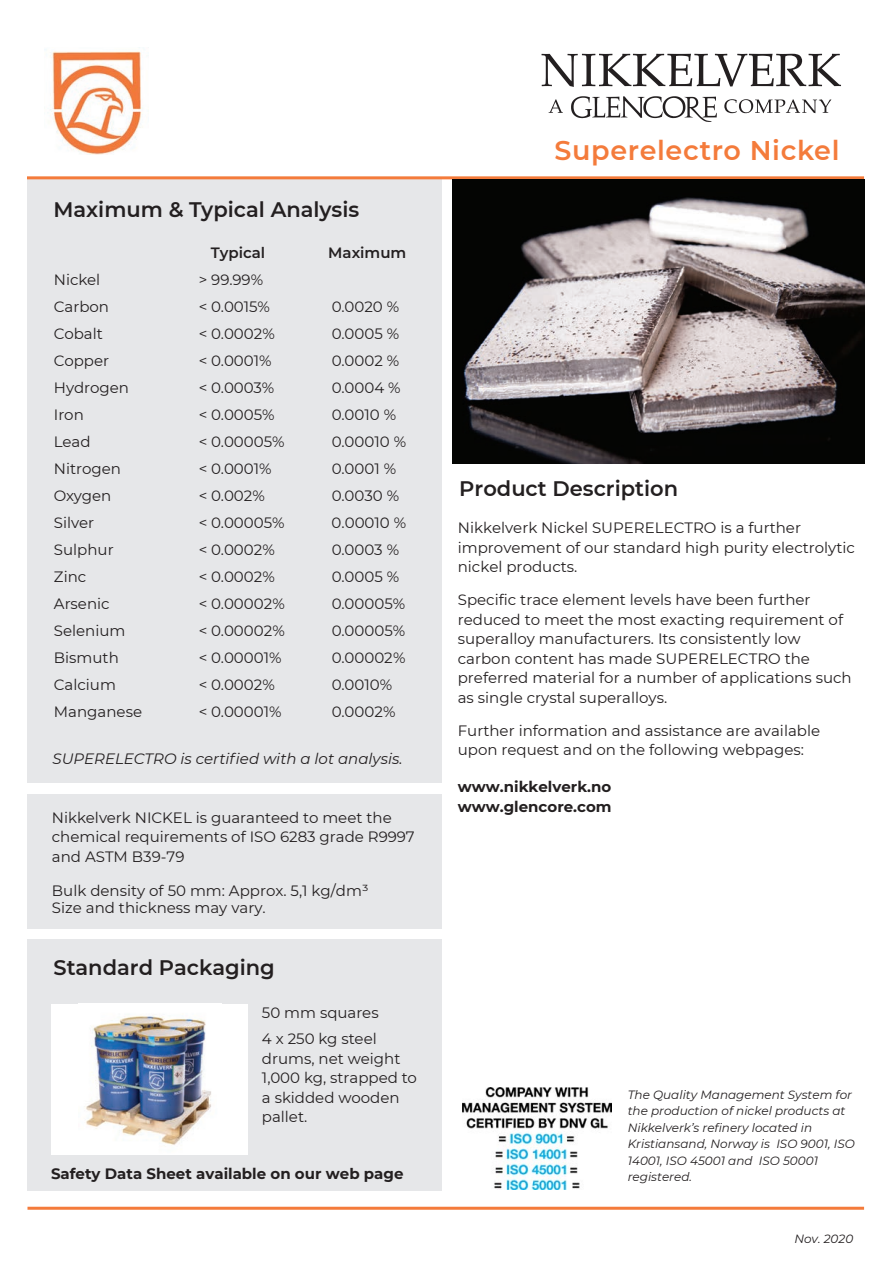
<style>
.page{position:relative;width:893px;height:1263px;background:#fff}
.page>*{position:absolute;margin:0;border:0;box-sizing:border-box;transform-origin:0 0}
.t1{font:600 27px "Montserrat";letter-spacing:.025em;color:#f47b3b}
.t2{font:600 21px "Montserrat";color:#231f20}
.t3{font:15px/19.5px "Montserrat";color:#231f20}
.t4{font:700 15px/19.5px "Montserrat";color:#231f20}
.t5{font:italic 15px "Montserrat";color:#231f20}
.t6{font:600 15px "Montserrat";color:#231f20}
.t7{font:italic 12px/16.5px "Montserrat";color:#231f20}
</style>
<div class="page">
<div style="left:27px;top:179px;width:414px;height:603px;background:#e6e7e9"></div>
<div style="left:27px;top:794px;width:414px;height:134px;background:#e6e7e9"></div>
<div style="left:27px;top:939px;width:414px;height:251px;background:#e6e7e9"></div>
<img style="left:44px;top:49px;width:99px;height:105px">
<hr style="left:28px;top:1207px;width:836px;height:3px;background:#f47b3b">
<svg style="left:541px;top:54px;width:300px;height:33px"></svg>
<svg style="left:571px;top:96px;width:146px;height:26px"></svg>
<svg style="left:549px;top:99px;width:14px;height:14px"></svg>
<svg style="left:724px;top:99px;width:107px;height:14px"></svg>
<hr style="left:27px;top:176px;width:837px;height:3px;background:#f47b3b">
<div style="left:51px;top:1004px;width:197px;height:150px;background:#fff"></div>
<img style="left:86px;top:1015px;width:125px;height:131px">
<img style="left:453px;top:179px;width:411px;height:284px">
<img style="left:463px;top:1088px;width:148px;height:102px">
<h2 class="t2" style="left:53px;top:195px;width:307px">Maximum &amp; Typical Analysis</h2>
<p class="t6" style="left:211px;top:242px;width:56px">Typical</p>
<p class="t6" style="left:328px;top:242px;width:80px">Maximum</p>
<p class="t3" style="left:54px;top:269px;width:48px">Nickel</p>
<p class="t3" style="left:199px;top:269px;width:66px">&gt; 99.99%</p>
<p class="t3" style="left:54px;top:296px;width:57px">Carbon</p>
<p class="t3" style="left:199px;top:296px;width:73px">&lt; 0.0015%</p>
<p class="t3" style="left:332px;top:296px;width:69px">0.0020 %</p>
<p class="t3" style="left:54px;top:323px;width:50px">Cobalt</p>
<p class="t3" style="left:199px;top:323px;width:78px">&lt; 0.0002%</p>
<p class="t3" style="left:332px;top:323px;width:69px">0.0005 %</p>
<p class="t3" style="left:54px;top:350px;width:57px">Copper</p>
<p class="t3" style="left:199px;top:350px;width:74px">&lt; 0.0001%</p>
<p class="t3" style="left:332px;top:350px;width:69px">0.0002 %</p>
<p class="t3" style="left:54px;top:377px;width:76px">Hydrogen</p>
<p class="t3" style="left:199px;top:377px;width:77px">&lt; 0.0003%</p>
<p class="t3" style="left:332px;top:377px;width:70px">0.0004 %</p>
<p class="t3" style="left:54px;top:404px;width:31px">Iron</p>
<p class="t3" style="left:199px;top:404px;width:77px">&lt; 0.0005%</p>
<p class="t3" style="left:332px;top:404px;width:66px">0.0010 %</p>
<p class="t3" style="left:54px;top:431px;width:38px">Lead</p>
<p class="t3" style="left:199px;top:431px;width:87px">&lt; 0.00005%</p>
<p class="t3" style="left:332px;top:431px;width:76px">0.00010 %</p>
<p class="t3" style="left:54px;top:458px;width:69px">Nitrogen</p>
<p class="t3" style="left:199px;top:458px;width:74px">&lt; 0.0001%</p>
<p class="t3" style="left:332px;top:458px;width:66px">0.0001 %</p>
<p class="t3" style="left:54px;top:485px;width:59px">Oxygen</p>
<p class="t3" style="left:199px;top:485px;width:68px">&lt; 0.002%</p>
<p class="t3" style="left:332px;top:485px;width:69px">0.0030 %</p>
<p class="t3" style="left:54px;top:512px;width:42px">Silver</p>
<p class="t3" style="left:199px;top:512px;width:87px">&lt; 0.00005%</p>
<p class="t3" style="left:54px;top:539px;width:61px">Sulphur</p>
<p class="t3" style="left:199px;top:539px;width:78px">&lt; 0.0002%</p>
<p class="t3" style="left:332px;top:539px;width:69px">0.0003 %</p>
<p class="t3" style="left:54px;top:566px;width:34px">Zinc</p>
<p class="t3" style="left:199px;top:566px;width:78px">&lt; 0.0002%</p>
<p class="t3" style="left:332px;top:566px;width:69px">0.0005 %</p>
<p class="t3" style="left:54px;top:593px;width:57px">Arsenic</p>
<p class="t3" style="left:199px;top:593px;width:88px">&lt; 0.00002%</p>
<p class="t3" style="left:332px;top:593px;width:75px">0.00005%</p>
<p class="t3" style="left:54px;top:620px;width:73px">Selenium</p>
<p class="t3" style="left:199px;top:620px;width:88px">&lt; 0.00002%</p>
<p class="t3" style="left:332px;top:620px;width:75px">0.00005%</p>
<p class="t3" style="left:54px;top:647px;width:66px">Bismuth</p>
<p class="t3" style="left:199px;top:647px;width:84px">&lt; 0.00001%</p>
<p class="t3" style="left:332px;top:647px;width:75px">0.00002%</p>
<p class="t3" style="left:54px;top:674px;width:64px">Calcium</p>
<p class="t3" style="left:199px;top:674px;width:78px">&lt; 0.0002%</p>
<p class="t3" style="left:332px;top:674px;width:62px">0.0010%</p>
<p class="t3" style="left:54px;top:701px;width:90px">Manganese</p>
<p class="t3" style="left:199px;top:701px;width:84px">&lt; 0.00001%</p>
<p class="t3" style="left:332px;top:701px;width:65px">0.0002%</p>
<p class="t5" style="left:53px;top:748px;width:352px">SUPERELECTRO is certified with a lot analysis.</p>
<p class="t3" style="left:52px;top:807px;width:364px">Nikkelverk NICKEL is guaranteed to meet the chemical requirements of ISO 6283 grade R9997 and ASTM B39-79</p>
<p class="t3" style="left:52px;top:881px;width:318px;line-height:17px">Bulk density of 50 mm: Approx. 5,1 kg/dm³<br>Size and thickness may vary.</p>
<h2 class="t2" style="left:53px;top:953px;width:223px">Standard Packaging</h2>
<h1 class="t1" style="left:555px;top:131px;width:286px">Superelectro Nickel</h1>
<h2 class="t2" style="left:459px;top:474px;width:220px">Product Description</h2>
<p class="t3" style="left:458px;top:517px;width:399px">Nikkelverk Nickel SUPERELECTRO is a further improvement of our standard high purity electrolytic nickel products.</p>
<p class="t3" style="left:458px;top:589px;width:395px">Specific trace element levels have been further reduced to meet the most exacting requirement of superalloy manufacturers. Its consistently low carbon content has made SUPERELECTRO the preferred material for a number of applications such as single crystal superalloys.</p>
<p class="t3" style="left:458px;top:720px;width:364px">Further information and assistance are available upon request and on the following webpages:</p>
<p class="t4" style="left:458px;top:776px;width:155px">www.nikkelverk.no www.glencore.com</p>
<p class="t3" style="left:262px;top:999px;width:118px;line-height:26.2px">50 mm squares<br>4 x 250 kg steel</p>
<p class="t3" style="left:262px;top:1048px;width:157px">drums, net weight<br>1,000 kg, strapped to a skidded wooden pallet.</p>
<p class="t7" style="left:628px;top:1086px;width:229px">The Quality Management System for the production of nickel products at Nikkelverk’s refinery located in Kristiansand, Norway is ISO 9001, ISO 14001, ISO 45001 and ISO 50001</p>
<p class="t4" style="left:51px;top:1163px;width:354px">Safety Data Sheet available on our web page</p>
<p class="t7" style="left:628px;top:1168px;width:66px">registered.</p>
<p class="t7" style="left:794px;top:1230px;width:60px">Nov. 2020</p>
</div>
